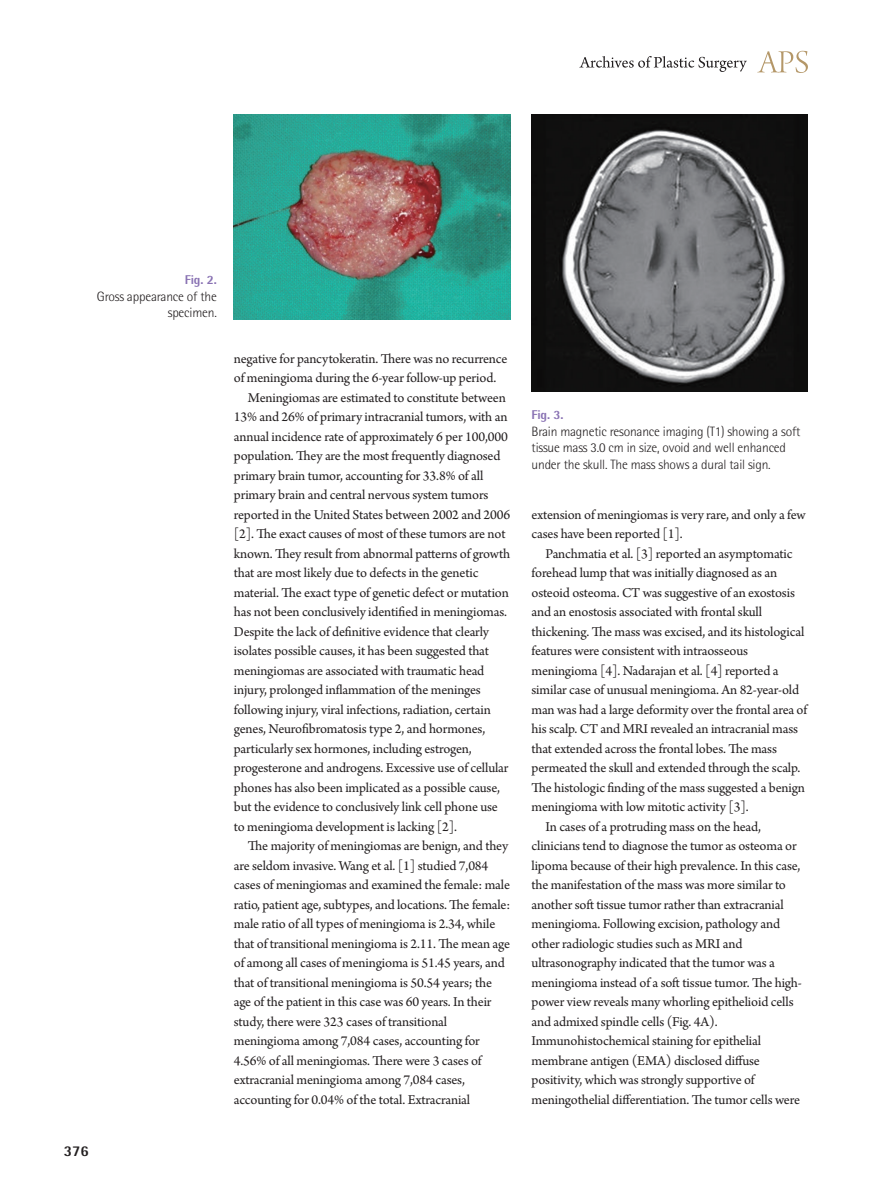
<style>
.page{position:relative;width:893px;height:1191px;background:#fff}
.page>*{position:absolute;margin:0;border:0;box-sizing:border-box;transform-origin:0 0}
.t1{font:800 15px "Rotis Semi Sans Std";color:#231f20}
.본문{font:14.25px/19.5px "Arno Pro";letter-spacing:-.01em;color:#231f20}
.표_그림_설명{font:300 13.5px/16.2px "Rotis Semi Sans Std";letter-spacing:-.015em;color:#231f20;text-align:right}
.표_그림_설명-2{font:800 12.75px "Rotis Semi Sans Std";letter-spacing:-.015em;color:#8972b3}
</style>
<div class="page">
<svg style="left:757px;top:51px;width:51px;height:22px"></svg>
<svg style="left:579px;top:56px;width:168px;height:16px"></svg>
<img style="left:234px;top:115px;width:276px;height:204px">
<img style="left:531px;top:115px;width:277px;height:276px">
<p class="표_그림_설명-2" style="left:185px;top:272px;width:33px">Fig. 2.</p>
<p class="표_그림_설명" style="left:97px;top:288px;width:121px">Gross appearance of the specimen.</p>
<p class="t1" style="left:64px;top:1141px;width:27px">376</p>
<p class="본문" style="left:234px;top:349px;width:275px">negative for pancytokeratin. There was no recurrence of meningioma during the 6-year follow-up period.</p>
<p class="본문" style="left:234px;top:388px;width:278px;text-indent:14px">Meningiomas are estimated to constitute between 13% and 26% of primary intracranial tumors, with an annual incidence rate of approximately 6 per 100,000 population. They are the most frequently diagnosed primary brain tumor, accounting for 33.8% of all primary brain and central nervous system tumors reported in the United States between 2002 and 2006 [2]. The exact causes of most of these tumors are not known. They result from abnormal patterns of growth that are most likely due to defects in the genetic material. The exact type of genetic defect or mutation has not been conclusively identified in meningiomas.<br>Despite the lack of definitive evidence that clearly isolates possible causes, it has been suggested that meningiomas are associated with traumatic head injury, prolonged inflammation of the meninges following injury, viral infections, radiation, certain genes, Neurofibromatosis type 2, and hormones, particularly sex hormones, including estrogen, progesterone and androgens. Excessive use of cellular phones has also been implicated as a possible cause, but the evidence to conclusively link cell phone use to meningioma development is lacking [2].</p>
<p class="본문" style="left:234px;top:837px;width:278px;text-indent:14px">The majority of meningiomas are benign, and they are seldom invasive. Wang et al. [1] studied 7,084 cases of meningiomas and examined the female: male ratio, patient age, subtypes, and locations. The female: male ratio of all types of meningioma is 2.34, while that of transitional meningioma is 2.11. The mean age of among all cases of meningioma is 51.45 years, and that of transitional meningioma is 50.54 years; the age of the patient in this case was 60 years. In their study, there were 323 cases of transitional meningioma among 7,084 cases, accounting for 4.56% of all meningiomas. There were 3 cases of extracranial meningioma among 7,084 cases, accounting for 0.04% of the total. Extracranial</p>
<p class="표_그림_설명-2" style="left:531px;top:407px;width:33px">Fig. 3.</p>
<p class="표_그림_설명" style="left:531px;top:423px;width:270px;text-align:left">Brain magnetic resonance imaging (T1) showing a soft tissue mass 3.0 cm in size, ovoid and well enhanced under the skull. The mass shows a dural tail sign.</p>
<p class="본문" style="left:531px;top:505px;width:276px">extension of meningiomas is very rare, and only a few cases have been reported [1].</p>
<p class="본문" style="left:531px;top:544px;width:277px;text-indent:14px">Panchmatia et al. [3] reported an asymptomatic forehead lump that was initially diagnosed as an osteoid osteoma. CT was suggestive of an exostosis and an enostosis associated with frontal skull thickening. The mass was excised, and its histological features were consistent with intraosseous meningioma [4]. Nadarajan et al. [4] reported a similar case of unusual meningioma. An 82-year-old man was had a large deformity over the frontal area of his scalp. CT and MRI revealed an intracranial mass that extended across the frontal lobes. The mass permeated the skull and extended through the scalp.<br>The histologic finding of the mass suggested a benign meningioma with low mitotic activity [3].</p>
<p class="본문" style="left:531px;top:817px;width:272px;text-indent:14px">In cases of a protruding mass on the head, clinicians tend to diagnose the tumor as osteoma or lipoma because of their high prevalence. In this case, the manifestation of the mass was more similar to another soft tissue tumor rather than extracranial meningioma. Following excision, pathology and other radiologic studies such as MRI and ultrasonography indicated that the tumor was a meningioma instead of a soft tissue tumor. The high&shy;power view reveals many whorling epithelioid cells and admixed spindle cells (Fig. 4A).<br>Immunohistochemical staining for epithelial membrane antigen (EMA) disclosed diffuse positivity, which was strongly supportive of meningothelial differentiation. The tumor cells were</p>
</div>
